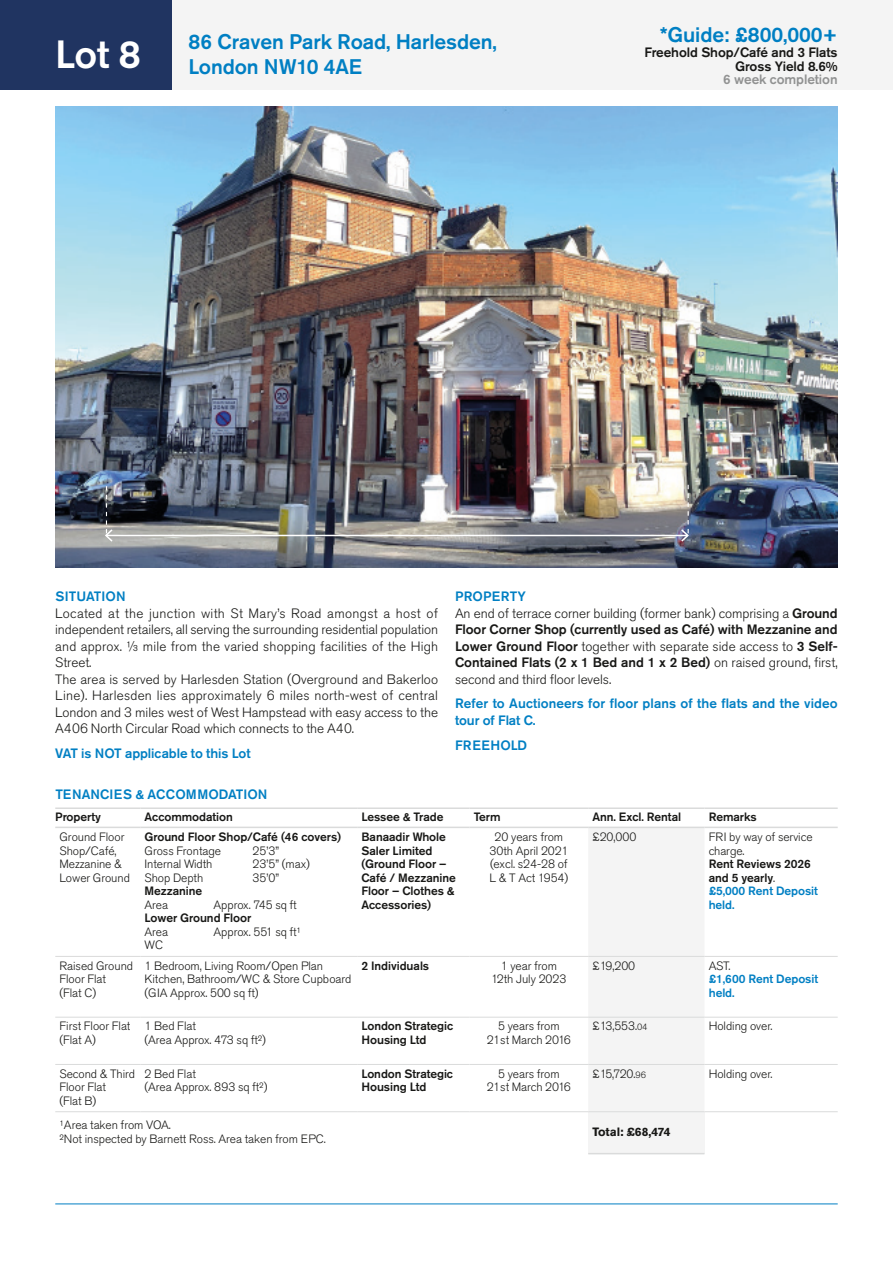
<style>
.page{position:relative;width:893px;height:1263px;background:#fff}
.page>*{position:absolute;margin:0;border:0;box-sizing:border-box;transform-origin:0 0}
.t1{font:500 39px "Akzidenz Grotesk Pro";color:#fff}
.t2{font:500 21px/25.2px "Akzidenz Grotesk Pro";letter-spacing:-.005em;color:#007fc3}
.t3{font:300 13.5px/16.5px "Akzidenz Grotesk Pro";letter-spacing:-.005em;color:#181816}
.t4{font:500 13.5px/16.5px "Akzidenz Grotesk Pro";letter-spacing:.005em;color:#007fc3}
.t5{font:500 13.5px/13.5px "Akzidenz Grotesk Pro";letter-spacing:-.005em;color:#181816;text-align:right}
.t6{font:500 13.5px "Akzidenz Grotesk Pro";letter-spacing:-.005em;color:#919292}
.t7{font:500 13.5px "Akzidenz Grotesk Pro";letter-spacing:.025em;color:#007fc3}
.t8{font:300 12px/13.5px "Akzidenz Grotesk Pro";letter-spacing:-.005em;color:#181816}
.t9{font:500 12px/13.5px "Akzidenz Grotesk Pro";letter-spacing:-.005em;color:#181816}
.t10{font:500 12px/13.5px "Akzidenz Grotesk Pro";letter-spacing:-.005em;color:#007fc3}
.t11{font:700 12px "Akzidenz Grotesk Pro";letter-spacing:-.005em;color:#181816}
.s1{font-weight:500;color:#007fc3}
.s2{font-weight:500}
.s3{font-weight:300}
.s4{color:#007fc3}
.s5{font-size:9px}
</style>
<div class="page">
<div style="left:0;top:0;width:893px;height:89px;background:#f4f4f4"></div>
<div style="left:0;top:0;width:171px;height:89px;background:#203461"></div>
<hr style="left:55px;top:1203px;width:783px;height:1px;background:#007fc3">
<div style="left:588px;top:828px;width:116px;height:283px;background:#f4f4f4"></div>
<div style="left:588px;top:1112px;width:116px;height:42px;background:#f4f4f4"></div>
<hr style="left:140px;top:956px;width:217px;height:1px;background:#dadbdb">
<hr style="left:140px;top:1017px;width:217px;height:1px;background:#dadbdb">
<hr style="left:140px;top:1064px;width:217px;height:1px;background:#dadbdb">
<hr style="left:140px;top:807px;width:217px;height:2px;background:#dadbdb">
<hr style="left:357px;top:807px;width:112px;height:2px;background:#dadbdb">
<hr style="left:140px;top:827px;width:217px;height:1px;background:#dadbdb">
<hr style="left:357px;top:827px;width:112px;height:1px;background:#dadbdb">
<hr style="left:55px;top:1111px;width:85px;height:1px;background:#dadbdb">
<hr style="left:140px;top:1111px;width:217px;height:1px;background:#dadbdb">
<hr style="left:55px;top:807px;width:85px;height:2px;background:#dadbdb">
<hr style="left:469px;top:807px;width:119px;height:2px;background:#dadbdb">
<hr style="left:588px;top:807px;width:116px;height:2px;background:#dadbdb">
<hr style="left:704px;top:807px;width:134px;height:2px;background:#dadbdb">
<hr style="left:55px;top:827px;width:85px;height:1px;background:#dadbdb">
<hr style="left:469px;top:827px;width:119px;height:1px;background:#dadbdb">
<hr style="left:588px;top:827px;width:116px;height:1px;background:#dadbdb">
<hr style="left:704px;top:827px;width:134px;height:1px;background:#dadbdb">
<hr style="left:588px;top:1153px;width:116px;height:1px;background:#dadbdb">
<hr style="left:357px;top:1111px;width:112px;height:1px;background:#dadbdb">
<hr style="left:469px;top:1111px;width:119px;height:1px;background:#dadbdb">
<hr style="left:588px;top:1111px;width:116px;height:1px;background:#dadbdb">
<hr style="left:704px;top:1111px;width:134px;height:1px;background:#dadbdb">
<hr style="left:55px;top:956px;width:85px;height:1px;background:#dadbdb">
<hr style="left:357px;top:956px;width:112px;height:1px;background:#dadbdb">
<hr style="left:469px;top:956px;width:119px;height:1px;background:#dadbdb">
<hr style="left:588px;top:956px;width:116px;height:1px;background:#dadbdb">
<hr style="left:704px;top:956px;width:134px;height:1px;background:#dadbdb">
<hr style="left:55px;top:1017px;width:85px;height:1px;background:#dadbdb">
<hr style="left:357px;top:1017px;width:112px;height:1px;background:#dadbdb">
<hr style="left:469px;top:1017px;width:119px;height:1px;background:#dadbdb">
<hr style="left:588px;top:1017px;width:116px;height:1px;background:#dadbdb">
<hr style="left:704px;top:1017px;width:134px;height:1px;background:#dadbdb">
<hr style="left:55px;top:1064px;width:85px;height:1px;background:#dadbdb">
<hr style="left:357px;top:1064px;width:112px;height:1px;background:#dadbdb">
<hr style="left:469px;top:1064px;width:119px;height:1px;background:#dadbdb">
<hr style="left:588px;top:1064px;width:116px;height:1px;background:#dadbdb">
<hr style="left:704px;top:1064px;width:134px;height:1px;background:#dadbdb">
<img style="left:55px;top:106px;width:783px;height:462px">
<hr style="left:106px;top:535px;width:582px;height:1px;background:#fff">
<svg style="left:104px;top:486px;width:10px;height:57px"></svg>
<svg style="left:680px;top:485px;width:10px;height:58px"></svg>
<h1 class="t1" style="left:55px;top:29px;width:87px">Lot 8</h1>
<h2 class="t2" style="left:189px;top:29px;width:310px">86 Craven Park Road, Harlesden,<br>London NW10 4AE</h2>
<h2 class="t2" style="left:660px;top:22px;width:179px">*Guide: £800,000+</h2>
<p class="t5" style="left:645px;top:46px;width:195px">Freehold Shop/Café and 3 Flats<br>Gross Yield 8.6%</p>
<p class="t6" style="left:723px;top:71px;width:116px">6 week completion</p>
<p class="t4" style="left:55px;top:588px;width:72px">SITUATION</p>
<p class="t3" style="left:55px;top:605px;width:384px">Located at the junction with St Mary’s Road amongst a host of independent retailers, all serving the surrounding residential population and approx. ⅓ mile from the varied shopping facilities of the High Street.<br>The area is served by Harlesden Station (Overground and Bakerloo Line). Harlesden lies approximately 6 miles north-west of central London and 3 miles west of West Hampstead with easy access to the A406 North Circular Road which connects to the A40.</p>
<p class="t4" style="left:55px;top:745px;width:197px">VAT is NOT applicable to this Lot</p>
<p class="t3" style="left:455px;top:588px;width:384px"><span class="s1">PROPERTY<br></span>An end of terrace corner building (former bank) comprising a <span class="s2">Ground Floor Corner Shop (currently used as Café) with Mezzanine and Lower Ground Floor</span> together with separate side access to <span class="s2">3 Self-Contained Flats (2 x 1 Bed and 1 x 2 Bed)</span> on raised ground, first, second and third floor levels.</p>
<p class="t4" style="left:455px;top:695px;width:384px">Refer to Auctioneers for floor plans of the flats and the video tour of Flat C.</p>
<p class="t7" style="left:455px;top:736px;width:74px">FREEHOLD</p>
<p class="t4" style="left:55px;top:786px;width:214px">TENANCIES &amp; ACCOMMODATION</p>
<p class="t9" style="left:55px;top:810px;width:47px">Property</p>
<p class="t9" style="left:145px;top:810px;width:90px">Accommodation</p>
<p class="t9" style="left:361px;top:810px;width:84px">Lessee &amp; Trade</p>
<p class="t9" style="left:474px;top:810px;width:28px">Term</p>
<p class="t9" style="left:592px;top:810px;width:90px">Ann. Excl. Rental</p>
<p class="t9" style="left:709px;top:810px;width:50px">Remarks</p>
<p class="t8" style="left:60px;top:830px;width:72px">Ground Floor<br>Shop/Café,<br>Mezzanine &amp;<br>Lower Ground</p>
<p class="t9" style="left:145px;top:830px;width:198px">Ground Floor Shop/Café (46 covers)</p>
<p class="t9" style="left:361px;top:830px;width:96px">Banaadir Whole<br>Saler Limited (Ground Floor –<br>Café / Mezzanine<br>Floor – Clothes &amp;<br>Accessories)</p>
<p class="t8" style="left:489px;top:830px;width:81px;text-align:center">20 years from<br>30th April 2021 (excl. s24-28 of<br>L &amp; T Act 1954)</p>
<p class="t8" style="left:592px;top:830px;width:45px">£20,000</p>
<p class="t8" style="left:709px;top:830px;width:105px">FRI by way of service charge.</p>
<p class="t8" style="left:145px;top:844px;width:78px">Gross Frontage</p>
<p class="t8" style="left:253px;top:844px;width:28px">25’3’’</p>
<p class="t8" style="left:145px;top:857px;width:69px">Internal Width</p>
<p class="t8" style="left:253px;top:857px;width:59px">23’5’’ (max)</p>
<p class="t8" style="left:145px;top:871px;width:60px">Shop Depth</p>
<p class="t8" style="left:253px;top:871px;width:28px">35’0’’</p>
<p class="t9" style="left:145px;top:884px;width:59px">Mezzanine</p>
<p class="t8" style="left:145px;top:898px;width:25px">Area</p>
<p class="t8" style="left:214px;top:898px;width:85px">Approx. 745 sq ft</p>
<p class="t9" style="left:145px;top:911px;width:108px">Lower Ground Floor</p>
<p class="t8" style="left:145px;top:925px;width:25px">Area</p>
<p class="t8" style="left:214px;top:925px;width:89px">Approx. 551 sq ft¹</p>
<p class="t8" style="left:145px;top:938px;width:20px">WC</p>
<p class="t9" style="left:709px;top:857px;width:111px">Rent Reviews 2026 and 5 yearly<span class="s3">.<br></span><span class="s4">£5,000 Rent Deposit held.</span></p>
<p class="t8" style="left:60px;top:959px;width:75px">Raised Ground<br>Floor Flat<br>(Flat C)</p>
<p class="t8" style="left:145px;top:959px;width:208px">1 Bedroom, Living Room/Open Plan<br>Kitchen, Bathroom/WC &amp; Store Cupboard (GIA Approx. 500 sq ft)</p>
<p class="t9" style="left:361px;top:958px;width:69px">2 Individuals</p>
<p class="t8" style="left:491px;top:959px;width:77px;text-align:center">1 year from<br>12th July 2023</p>
<p class="t8" style="left:592px;top:959px;width:44px">£19,200</p>
<p class="t8" style="left:709px;top:959px;width:23px">AST.</p>
<p class="t10" style="left:709px;top:972px;width:111px">£1,600 Rent Deposit held.</p>
<p class="t8" style="left:60px;top:1019px;width:72px">First Floor Flat (Flat A)</p>
<p class="t8" style="left:145px;top:1019px;width:123px">1 Bed Flat<br>(Area Approx. 473 sq ft²)</p>
<p class="t9" style="left:361px;top:1019px;width:93px">London Strategic<br>Housing Ltd</p>
<p class="t8" style="left:487px;top:1019px;width:86px;text-align:center">5 years from<br>21st March 2016</p>
<p class="t8" style="left:592px;top:1019px;width:57px">£13,553.<span class="s5">04</span></p>
<p class="t8" style="left:709px;top:1019px;width:65px">Holding over.</p>
<p class="t8" style="left:60px;top:1067px;width:77px">Second &amp; Third<br>Floor Flat<br>(Flat B)</p>
<p class="t8" style="left:145px;top:1067px;width:124px">2 Bed Flat<br>(Area Approx. 893 sq ft²)</p>
<p class="t9" style="left:361px;top:1066px;width:93px">London Strategic<br>Housing Ltd</p>
<p class="t8" style="left:487px;top:1067px;width:86px;text-align:center">5 years from<br>21st March 2016</p>
<p class="t8" style="left:592px;top:1067px;width:55px">£15,720.<span class="s5">96</span></p>
<p class="t8" style="left:709px;top:1067px;width:65px">Holding over.</p>
<p class="t8" style="left:60px;top:1118px;width:268px">¹Area taken from VOA.<br>²Not inspected by Barnett Ross. Area taken from EPC.</p>
<p class="t11" style="left:592px;top:1124px;width:79px">Total: £68,474</p>
</div>
